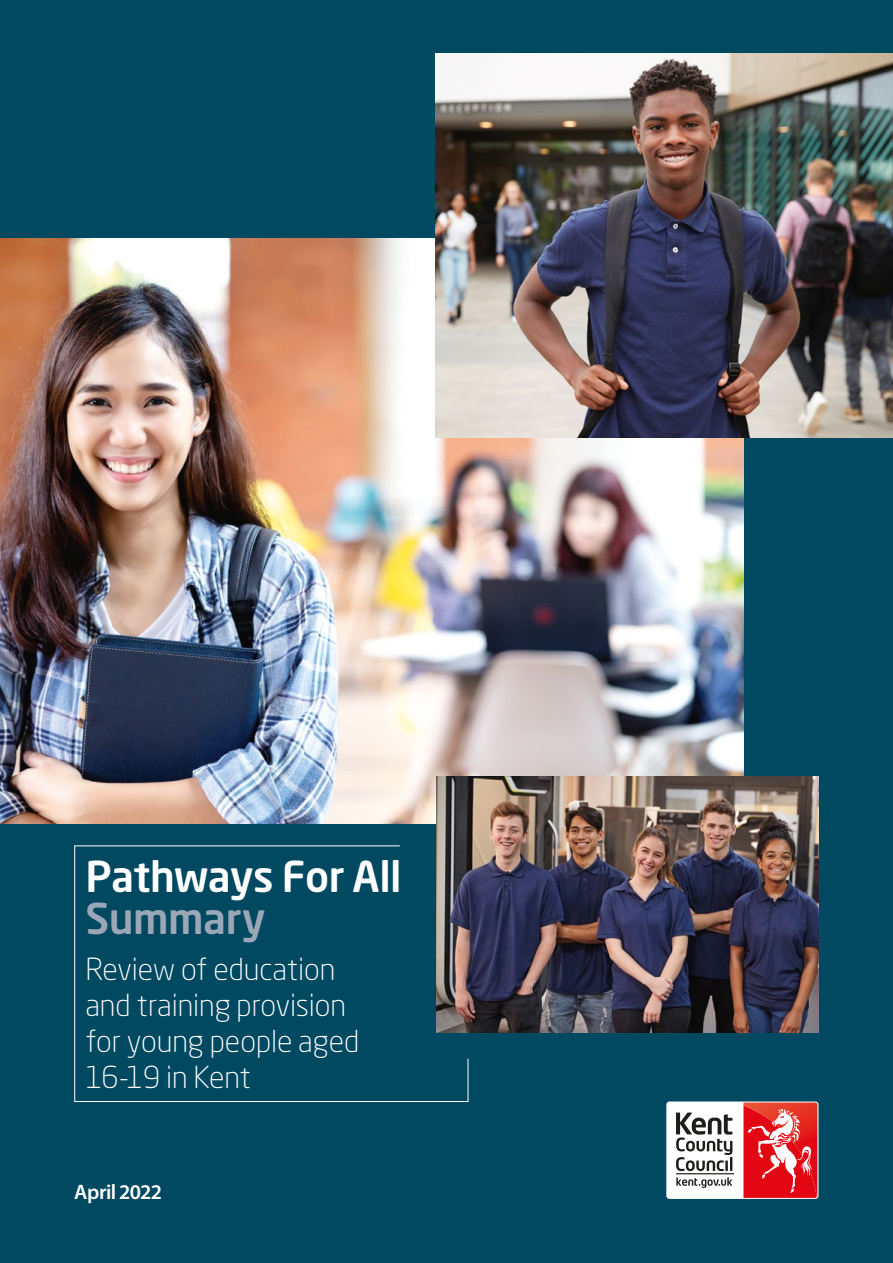
<style>
.page{position:relative;width:893px;height:1263px;background:#004961}
.page>*{position:absolute;margin:0;border:0;box-sizing:border-box;transform-origin:0 0}
.t1{font:500 42px/42px "Neo Sans Std";letter-spacing:-.015em;color:#fff}
.t2{font:300 30px/36px "Neo Sans Std";letter-spacing:-.005em;color:#fff}
.t3{font:600 21px "Myriad Pro";letter-spacing:-.025em;color:#fff}
.s1{color:#9ba7b6}
</style>
<div class="page">
<div style="left:667px;top:1102px;width:151px;height:96px;background:#fff;border-radius:3px"></div>
<svg style="left:743px;top:1102px;width:75px;height:95px;background:#e93f44"></svg>
<svg style="left:676px;top:1177px;width:56px;height:11px"></svg>
<svg style="left:676px;top:1112px;width:56px;height:59px"></svg>
<hr style="left:676px;top:1173px;width:58px;height:1px;background:#1d1d1b">
<div style="left:666px;top:1102px;width:152px;height:97px;border:1px solid #fff;border-radius:3px"></div>
<img style="left:0;top:238px;width:743px;height:586px">
<img style="left:437px;top:776px;width:382px;height:256px">
<svg style="left:74px;top:845px;width:395px;height:257px"></svg>
<img style="left:436px;top:53px;width:457px;height:385px">
<p class="t1" style="left:85px;top:855px;width:318px">Pathways For All<br><span class="s1">Summary</span></p>
<p class="t2" style="left:85px;top:950px;width:275px">Review of education and training provision for young people aged<br>16-19 in Kent</p>
<p class="t3" style="left:74px;top:1179px;width:89px">April 2022</p>
</div>
